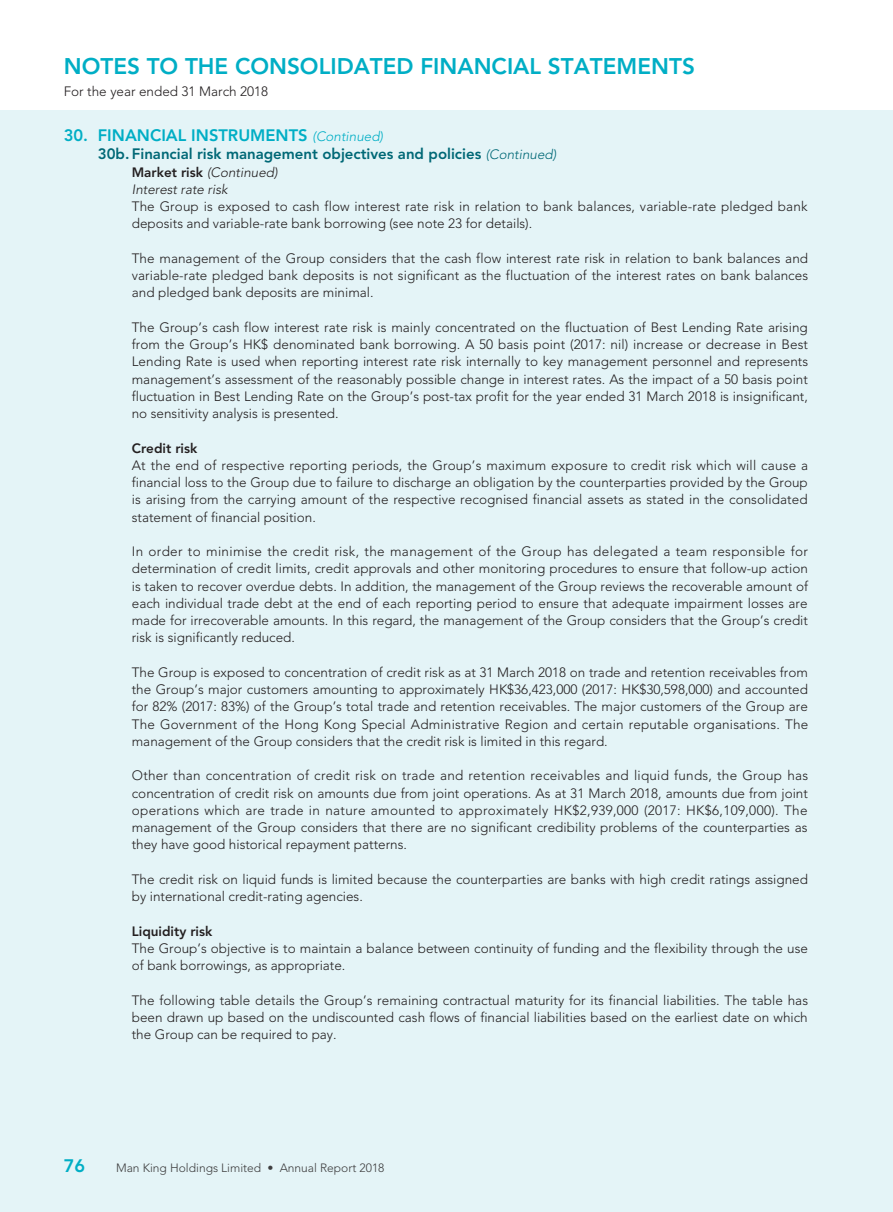
<style>
.page{position:relative;width:893px;height:1212px;background:#fff}
.page>*{position:absolute;margin:0;border:0;box-sizing:border-box;transform-origin:0 0}
.t1{font:800 22.5px "Avenir LT Std";color:#00aec5}
.t2{font:800 18px "Avenir LT Std";color:#00aec5}
._01_H1{font:800 16.5px "Avenir LT Std";color:#00aec5}
._02_H2{font:800 15px "Avenir LT Std";color:#006876}
._00_txt{font:300 13.5px/17.2px "Avenir LT Std";color:#231f20;text-align:justify}
._03_H3{font:800 13.5px "Avenir LT Std";color:#231f20}
._03_H3-2{font:italic 300 13.5px "Avenir LT Std";color:#231f20}
._00_txt-2{font:italic 300 13.5px "Avenir LT Std";color:#231f20}
.t3{font:300 12px "Avenir LT Std";color:#3e3e3f}
.s1{font-weight:300;font-style:italic;font-size:13.5px}
.s2{font-weight:800;font-style:normal}
</style>
<div class="page">
<div style="left:0;top:111px;width:893px;height:1101px;background:#e4f4f7"></div>
<h1 class="t1" style="left:64px;top:53px;width:633px">NOTES TO THE CONSOLIDATED FINANCIAL STATEMENTS</h1>
<p class="_00_txt" style="left:64px;top:83px;width:206px">For the year ended 31 March 2018</p>
<p class="_01_H1" style="left:64px;top:126px;width:321px">30. FINANCIAL INSTRUMENTS <span class="s1">(Continued)</span></p>
<p class="_02_H2" style="left:98px;top:145px;width:460px">30b. Financial risk management objectives and policies <span class="s1">(Continued)</span></p>
<p class="_03_H3-2" style="left:132px;top:164px;width:147px"><span class="s2">Market risk</span> (Continued)</p>
<p class="_00_txt-2" style="left:132px;top:181px;width:97px">Interest rate risk</p>
<p class="_00_txt" style="left:132px;top:198px;width:677px">The Group is exposed to cash flow interest rate risk in relation to bank balances, variable-rate pledged bank deposits and variable-rate bank borrowing (see note 23 for details).</p>
<p class="_00_txt" style="left:132px;top:250px;width:678px">The management of the Group considers that the cash flow interest rate risk in relation to bank balances and variable-rate pledged bank deposits is not significant as the fluctuation of the interest rates on bank balances and pledged bank deposits are minimal.</p>
<p class="_00_txt" style="left:132px;top:319px;width:678px">The Group’s cash flow interest rate risk is mainly concentrated on the fluctuation of Best Lending Rate arising from the Group’s HK$ denominated bank borrowing. A 50 basis point (2017: nil) increase or decrease in Best Lending Rate is used when reporting interest rate risk internally to key management personnel and represents management’s assessment of the reasonably possible change in interest rates. As the impact of a 50 basis point fluctuation in Best Lending Rate on the Group’s post-tax profit for the year ended 31 March 2018 is insignificant, no sensitivity analysis is presented.</p>
<p class="_03_H3" style="left:132px;top:440px;width:67px">Credit risk</p>
<p class="_00_txt" style="left:132px;top:457px;width:678px">At the end of respective reporting periods, the Group’s maximum exposure to credit risk which will cause a financial loss to the Group due to failure to discharge an obligation by the counterparties provided by the Group is arising from the carrying amount of the respective recognised financial assets as stated in the consolidated statement of financial position.</p>
<p class="_00_txt" style="left:132px;top:543px;width:678px">In order to minimise the credit risk, the management of the Group has delegated a team responsible for determination of credit limits, credit approvals and other monitoring procedures to ensure that follow-up action is taken to recover overdue debts. In addition, the management of the Group reviews the recoverable amount of each individual trade debt at the end of each reporting period to ensure that adequate impairment losses are made for irrecoverable amounts. In this regard, the management of the Group considers that the Group’s credit risk is significantly reduced.</p>
<p class="_00_txt" style="left:132px;top:664px;width:678px">The Group is exposed to concentration of credit risk as at 31 March 2018 on trade and retention receivables from the Group’s major customers amounting to approximately HK$36,423,000 (2017: HK$30,598,000) and accounted for 82% (2017: 83%) of the Group’s total trade and retention receivables. The major customers of the Group are The Government of the Hong Kong Special Administrative Region and certain reputable organisations. The management of the Group considers that the credit risk is limited in this regard.</p>
<p class="_00_txt" style="left:132px;top:767px;width:678px">Other than concentration of credit risk on trade and retention receivables and liquid funds, the Group has concentration of credit risk on amounts due from joint operations. As at 31 March 2018, amounts due from joint operations which are trade in nature amounted to approximately HK$2,939,000 (2017: HK$6,109,000). The management of the Group considers that there are no significant credibility problems of the counterparties as they have good historical repayment patterns.</p>
<p class="_00_txt" style="left:132px;top:871px;width:678px">The credit risk on liquid funds is limited because the counterparties are banks with high credit ratings assigned by international credit-rating agencies.</p>
<p class="_03_H3" style="left:132px;top:923px;width:82px">Liquidity risk</p>
<p class="_00_txt" style="left:132px;top:940px;width:678px">The Group’s objective is to maintain a balance between continuity of funding and the flexibility through the use of bank borrowings, as appropriate.</p>
<p class="_00_txt" style="left:132px;top:991px;width:678px">The following table details the Group’s remaining contractual maturity for its financial liabilities. The table has been drawn up based on the undiscounted cash flows of financial liabilities based on the earliest date on which the Group can be required to pay.</p>
<h2 class="t2" style="left:64px;top:1155px;width:23px">76</h2>
<p class="t3" style="left:116px;top:1160px;width:270px">Man King Holdings Limited • Annual Report 2018</p>
</div>
